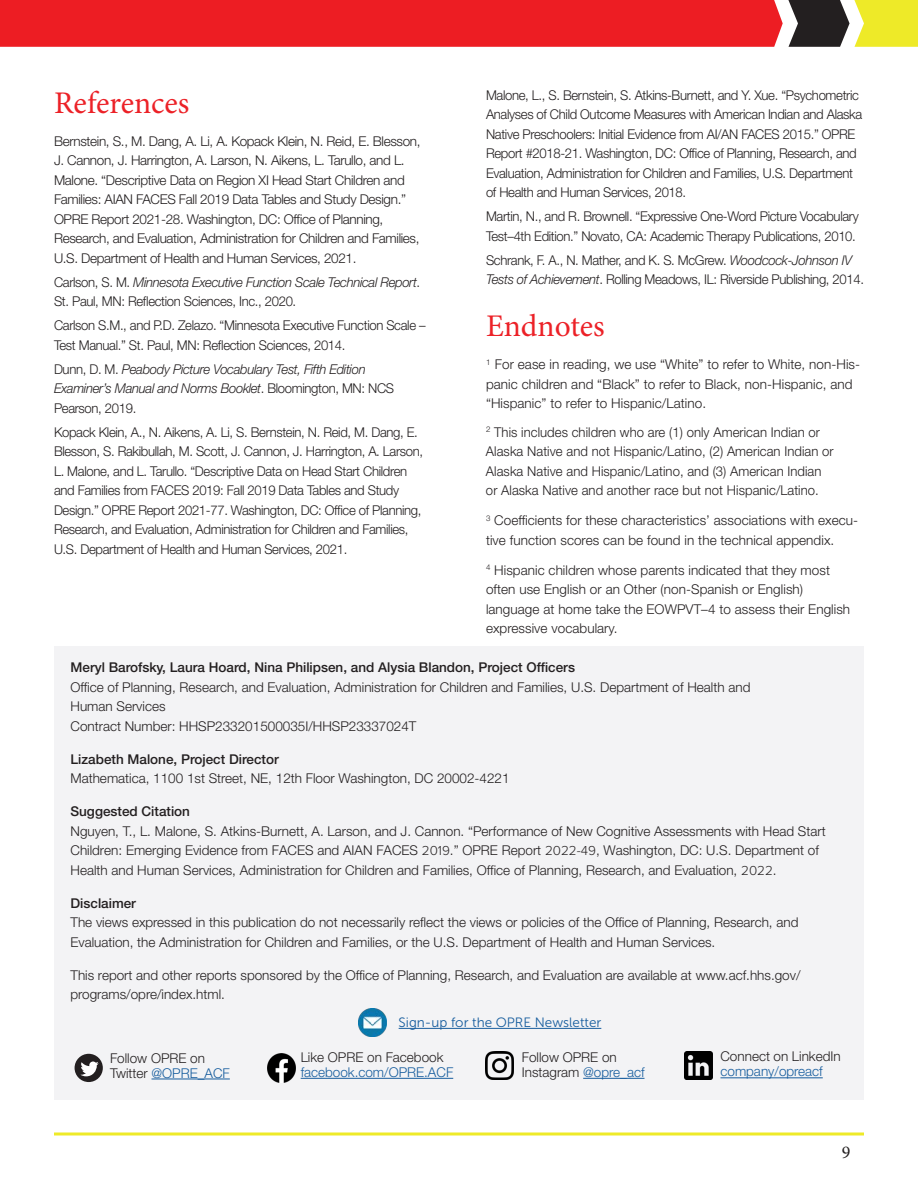
<style>
.page{position:relative;width:918px;height:1188px;background:#fff}
.page>*{position:absolute;margin:0;border:0;box-sizing:border-box;transform-origin:0 0}
.t1{font:31.5px "Minion Pro";color:#ec2127}
.t2{font:18px "Minion Pro";color:#231f20}
.BibEntry{font:300 13.5px/19.5px "Helvetica Neue LT Std";color:#231f20}
.BibEntry-2{font:300 13.5px/19.5px "Helvetica Neue LT Std";letter-spacing:-.025em;color:#231f20}
.t3{font:500 13.5px "Helvetica Neue LT Std";color:#231f20}
.BibEntry-3{font:italic 300 13.5px/19.5px "Helvetica Neue LT Std";letter-spacing:-.025em;color:#231f20}
.t4{font:300 13.5px/15px "Helvetica Neue LT Std";color:#175d9e}
.t5{font:13.5px "Museo Sans 300";color:#175d9e}
.s1{font-style:italic}
.s2{font-family:"Proxima Nova"}
.s3{color:#175d9e}
.s4{color:#231f20}
.s5{font-style:normal}
</style>
<div class="page">
<svg style="left:54px;top:1132px;width:810px;height:4px;background:#f2ef5d"></svg>
<svg style="left:0;top:0;width:918px;height:47px;background:#e2322b"></svg>
<div style="left:54px;top:646px;width:810px;height:454px;background:#f3f3f5"></div>
<hr style="left:399px;top:1028px;width:202px;height:1px;background:#175d9e">
<img style="left:359px;top:1008px;width:28px;height:28px">
<hr style="left:152px;top:1079px;width:78px;height:1px;background:#175d9e">
<div style="left:75px;top:1054px;width:28px;height:28px;background:#231f20;border-radius:50%"></div>
<svg style="left:80px;top:1062px;width:19px;height:14px"></svg>
<hr style="left:301px;top:1078px;width:152px;height:1px;background:#175d9e">
<img style="left:267px;top:1054px;width:28px;height:28px">
<hr style="left:583px;top:1078px;width:62px;height:1px;background:#175d9e">
<img style="left:486px;top:1051px;width:28px;height:28px">
<hr style="left:720px;top:1077px;width:103px;height:1px;background:#175d9e">
<img style="left:684px;top:1051px;width:29px;height:28px">
<p class="BibEntry-2" style="left:486px;top:85px;width:378px">Malone, L., S. Bernstein, S. Atkins-Burnett, and Y. Xue. “Psychometric Analyses of Child Outcome Measures with American Indian and Alaska Native Preschoolers: Initial Evidence from AI/AN FACES 2015.” OPRE Report #2018-21. Washington, DC: Office of Planning, Research, and Evaluation, Administration for Children and Families, U.S. Department of Health and Human Services, 2018.</p>
<p class="BibEntry-2" style="left:486px;top:206px;width:374px">Martin, N., and R. Brownell. “Expressive One-Word Picture Vocabulary<br>Test–4th Edition.” Novato, CA: Academic Therapy Publications, 2010.</p>
<p class="BibEntry-2" style="left:486px;top:250px;width:380px">Schrank, F. A., N. Mather, and K. S. McGrew. <span class="s1">Woodcock-Johnson IV<br>Tests of Achievement</span>. Rolling Meadows, IL: Riverside Publishing, 2014.</p>
<h2 class="t1" style="left:486px;top:305px;width:120px">Endnotes</h2>
<p class="BibEntry" style="left:486px;top:354px;width:376px"><sup>1</sup> For ease in reading, we use “White” to refer to White, non-His&shy;panic children and “Black” to refer to Black, non-Hispanic, and “Hispanic” to refer to Hispanic/Latino.</p>
<p class="BibEntry" style="left:486px;top:422px;width:349px"><sup>2</sup> This includes children who are (1) only American Indian or Alaska Native and not Hispanic/Latino, (2) American Indian or Alaska Native and Hispanic/Latino, and (3) American Indian or Alaska Native and another race but not Hispanic/Latino.</p>
<p class="BibEntry" style="left:486px;top:510px;width:374px"><sup>3</sup> Coefficients for these characteristics’ associations with execu&shy;tive function scores can be found in the technical appendix.</p>
<p class="BibEntry" style="left:486px;top:560px;width:366px"><sup>4</sup> Hispanic children whose parents indicated that they most often use English or an Other (non-Spanish or English) language at home take the EOWPVT–4 to assess their English expressive vocabulary.</p>
<p class="t3" style="left:70px;top:659px;width:506px">Meryl Barofsky, Laura Hoard, Nina Philipsen, and Alysia Blandon, Project Officers</p>
<p class="BibEntry" style="left:70px;top:677px;width:681px">Office of Planning, Research, and Evaluation, Administration for Children and Families, U.S. Department of Health and<br>Human Services</p>
<p class="BibEntry" style="left:70px;top:716px;width:347px">Contract Number: HHSP233201500035I/HHSP23337024T</p>
<p class="t3" style="left:70px;top:751px;width:210px">Lizabeth Malone, Project Director</p>
<p class="BibEntry" style="left:70px;top:768px;width:441px">Mathematica, 1100 1st Street, NE, 12th Floor Washington, DC 20002-4221</p>
<p class="t3" style="left:70px;top:803px;width:121px">Suggested Citation</p>
<p class="BibEntry" style="left:70px;top:821px;width:757px">Nguyen, T., L. Malone, S. Atkins-Burnett, A. Larson, and J. Cannon. “Performance of New Cognitive Assessments with Head Start<br>Children: Emerging Evidence from FACES and AIAN FACES <span class="s2">2019</span>.” OPRE Report <span class="s2">2022-49</span>, Washington, DC: U.S. Department of<br>Health and Human Services, Administration for Children and Families, Office of Planning, Research, and Evaluation, <span class="s2">2022</span>.</p>
<p class="t3" style="left:70px;top:895px;width:67px">Disclaimer</p>
<p class="BibEntry" style="left:70px;top:912px;width:729px">The views expressed in this publication do not necessarily reflect the views or policies of the Office of Planning, Research, and<br>Evaluation, the Administration for Children and Families, or the U.S. Department of Health and Human Services.</p>
<p class="BibEntry" style="left:70px;top:965px;width:732px">This report and other reports sponsored by the Office of Planning, Research, and Evaluation are available at www.acf.hhs.gov/ programs/opre/index.html.</p>
<p class="t5" style="left:399px;top:1015px;width:204px">Sign-up for the OPRE Newsletter</p>
<p class="BibEntry" style="left:110px;top:1050px;width:121px;line-height:15px">Follow OPRE on<br>Twitter <span class="s3">@OPRE_ACF</span></p>
<p class="t4" style="left:301px;top:1049px;width:154px"><span class="s4">Like OPRE on Facebook </span>facebook.com/OPRE.ACF</p>
<p class="BibEntry" style="left:522px;top:1049px;width:124px;line-height:15px">Follow OPRE on<br>Instagram <span class="s3">@opre_acf</span></p>
<p class="BibEntry" style="left:720px;top:1049px;width:122px;line-height:15px">Connect on LinkedIn <span class="s3">company/opreacf</span></p>
<h2 class="t1" style="left:54px;top:82px;width:137px">References</h2>
<p class="BibEntry-2" style="left:54px;top:131px;width:368px">Bernstein, S., M. Dang, A. Li, A. Kopack Klein, N. Reid, E. Blesson, J. Cannon, J. Harrington, A. Larson, N. Aikens, L. Tarullo, and L.<br>Malone. “Descriptive Data on Region XI Head Start Children and Families: AIAN FACES Fall 2019 Data Tables and Study Design.” OPRE Report 2021-28. Washington, DC: Office of Planning, Research, and Evaluation, Administration for Children and Families, U.S. Department of Health and Human Services, 2021.</p>
<p class="BibEntry-2" style="left:54px;top:272px;width:368px">Carlson, S. M. <span class="s1">Minnesota Executive Function Scale Technical Report</span>.<br>St. Paul, MN: Reflection Sciences, Inc., 2020.</p>
<p class="BibEntry-2" style="left:54px;top:316px;width:373px">Carlson S.M., and P.D. Zelazo. “Minnesota Executive Function Scale –<br>Test Manual.” St. Paul, MN: Reflection Sciences, 2014.</p>
<p class="BibEntry-3" style="left:54px;top:359px;width:342px"><span class="s5">Dunn, D. M.</span> Peabody Picture Vocabulary Test, Fifth Edition<br>Examiner’s Manual and Norms Booklet<span class="s5">. Bloomington, MN: NCS<br>Pearson, 2019.</span></p>
<p class="BibEntry-2" style="left:54px;top:422px;width:371px">Kopack Klein, A., N. Aikens, A. Li, S. Bernstein, N. Reid, M. Dang, E.<br>Blesson, S. Rakibullah, M. Scott, J. Cannon, J. Harrington, A. Larson, L. Malone, and L. Tarullo. “Descriptive Data on Head Start Children and Families from FACES 2019: Fall 2019 Data Tables and Study Design.” OPRE Report 2021-77. Washington, DC: Office of Planning, Research, and Evaluation, Administration for Children and Families, U.S. Department of Health and Human Services, 2021.</p>
<h2 class="t2" style="left:842px;top:1140px;width:10px">9</h2>
</div>
